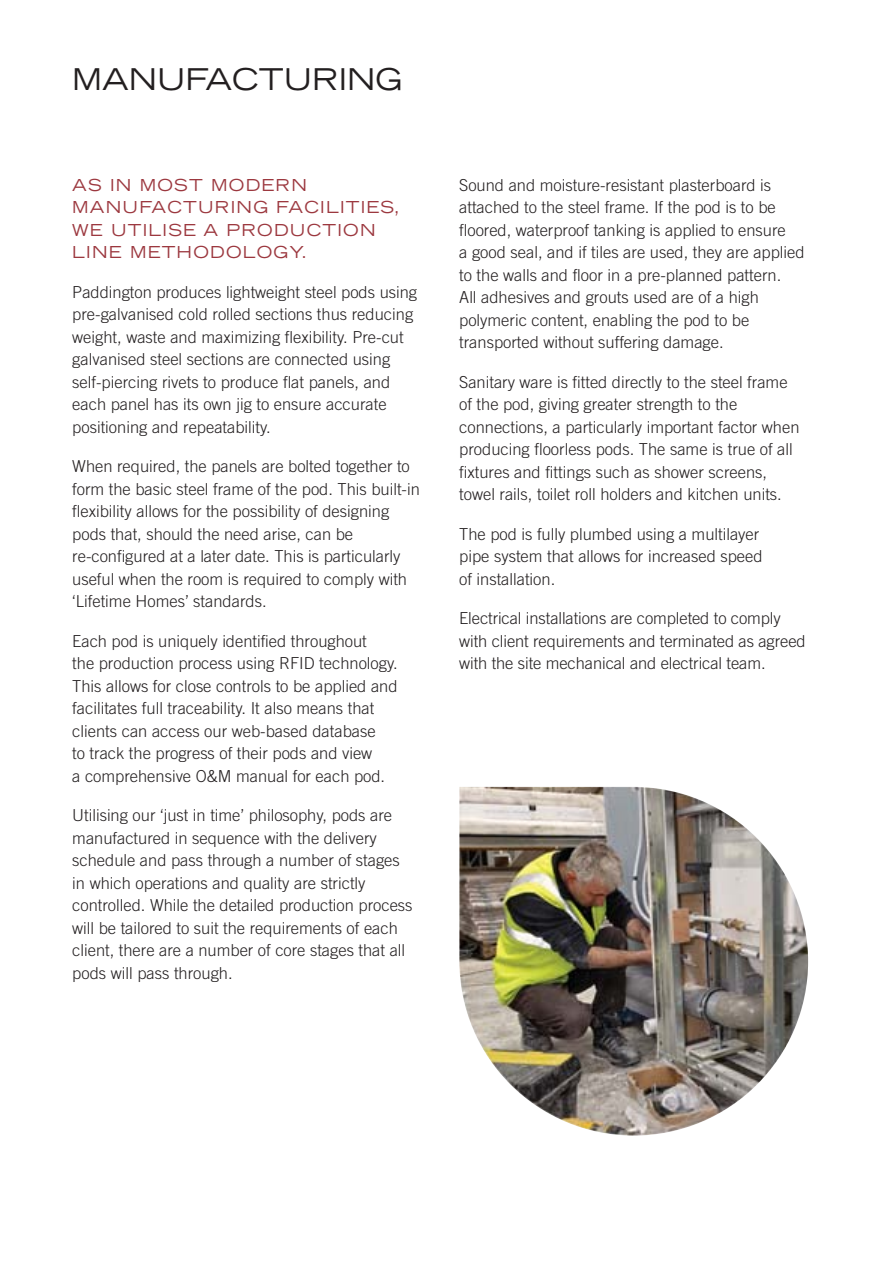
<style>
.page{position:relative;width:893px;height:1263px;background:#fff}
.page>*{position:absolute;margin:0;border:0;box-sizing:border-box;transform-origin:0 0}
.t1{font:expanded 30px "Trade Gothic LH";color:#231f20}
.t2{font:300 16.5px/22.5px "Trade Gothic";color:#231f20}
.t3{font:expanded 16.5px/22.5px "Trade Gothic LH";letter-spacing:.07em;color:#9c383f}
</style>
<div class="page">
<img style="left:459px;top:787px;width:349px;height:348px">
<h1 class="t1" style="left:72px;top:68px;width:331px">MANUFACTURING</h1>
<p class="t3" style="left:72px;top:175px;width:329px">AS IN MOST MODERN<br>MANUFACTURING FACILITIES,<br>WE UTILISE A PRODUCTION<br>LINE METHODOLOGY.</p>
<p class="t2" style="left:72px;top:282px;width:346px">Paddington produces lightweight steel pods using pre-galvanised cold rolled sections thus reducing weight, waste and maximizing flexibility. Pre-cut galvanised steel sections are connected using self-piercing rivets to produce flat panels, and each panel has its own jig to ensure accurate positioning and repeatability.</p>
<p class="t2" style="left:72px;top:456px;width:349px">When required, the panels are bolted together to form the basic steel frame of the pod. This built-in flexibility allows for the possibility of designing pods that, should the need arise, can be re-configured at a later date. This is particularly useful when the room is required to comply with ‘Lifetime Homes’ standards.</p>
<p class="t2" style="left:72px;top:631px;width:327px">Each pod is uniquely identified throughout<br>the production process using RFID technology.<br>This allows for close controls to be applied and facilitates full traceability. It also means that clients can access our web-based database<br>to track the progress of their pods and view<br>a comprehensive O&amp;M manual for each pod.</p>
<p class="t2" style="left:72px;top:806px;width:342px">Utilising our ‘just in time’ philosophy, pods are manufactured in sequence with the delivery schedule and pass through a number of stages in which operations and quality are strictly controlled. While the detailed production process will be tailored to suit the requirements of each client, there are a number of core stages that all pods will pass through.</p>
<p class="t2" style="left:459px;top:175px;width:347px">Sound and moisture-resistant plasterboard is attached to the steel frame. If the pod is to be floored, waterproof tanking is applied to ensure<br>a good seal, and if tiles are used, they are applied to the walls and floor in a pre-planned pattern.<br>All adhesives and grouts used are of a high polymeric content, enabling the pod to be transported without suffering damage.</p>
<p class="t2" style="left:459px;top:372px;width:342px">Sanitary ware is fitted directly to the steel frame of the pod, giving greater strength to the connections, a particularly important factor when producing floorless pods. The same is true of all fixtures and fittings such as shower screens, towel rails, toilet roll holders and kitchen units.</p>
<p class="t2" style="left:459px;top:524px;width:305px">The pod is fully plumbed using a multilayer pipe system that allows for increased speed of installation.</p>
<p class="t2" style="left:459px;top:609px;width:348px">Electrical installations are completed to comply with client requirements and terminated as agreed with the site mechanical and electrical team.</p>
</div>
